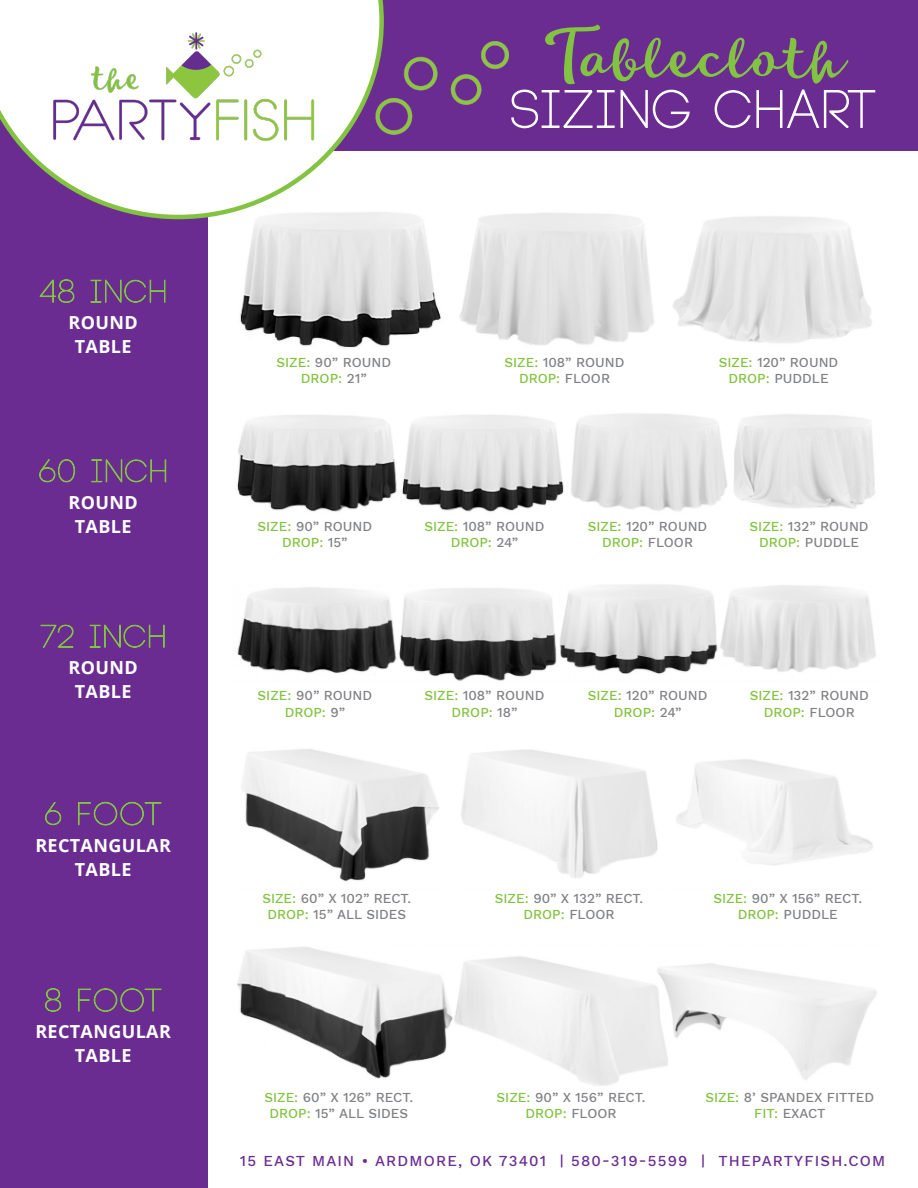
<style>
.page{position:relative;width:918px;height:1188px;background:#fff}
.page>*{position:absolute;margin:0;border:0;box-sizing:border-box;transform-origin:0 0}
.t1{font:59.7px "Lifehack";color:#82c341}
.t2{font:700 18px "Open Sans";letter-spacing:.02em;color:#fff}
.t3{font:500 15px "Work Sans";letter-spacing:.08em;color:#6a2c91}
.t4{font:500 13.5px "Work Sans";color:#808285}
.t5{font:500 13.5px "Work Sans";color:#82c341}
.s1{color:#82c341}
.s2{color:#808285}
</style>
<div class="page">
<img style="left:240px;top:212px;width:632px;height:136px">
<img style="left:237px;top:413px;width:638px;height:99px">
<img style="left:237px;top:584px;width:639px;height:97px">
<img style="left:241px;top:749px;width:632px;height:133px">
<img style="left:237px;top:947px;width:640px;height:139px">
<div style="left:310px;top:0;width:608px;height:150px;background:#6a2c91"></div>
<div style="left:0;top:5px;width:208px;height:1183px;background:#6a2c91"></div>
<svg style="left:0;top:0;width:384px;height:219px"></svg>
<img style="left:43px;top:24px;width:283px;height:119px">
<svg style="left:520px;top:89px;width:170px;height:40px"></svg>
<svg style="left:714px;top:89px;width:162px;height:39px"></svg>
<img style="left:364px;top:34px;width:156px;height:107px">
<svg style="left:39px;top:279px;width:36px;height:24px"></svg>
<svg style="left:90px;top:279px;width:76px;height:24px"></svg>
<svg style="left:39px;top:459px;width:36px;height:24px"></svg>
<svg style="left:91px;top:459px;width:75px;height:24px"></svg>
<svg style="left:40px;top:624px;width:34px;height:24px"></svg>
<svg style="left:90px;top:624px;width:75px;height:24px"></svg>
<svg style="left:45px;top:802px;width:17px;height:23px"></svg>
<svg style="left:78px;top:802px;width:84px;height:24px"></svg>
<svg style="left:45px;top:988px;width:17px;height:24px"></svg>
<svg style="left:78px;top:988px;width:84px;height:24px"></svg>
<p class="t1" style="left:542px;top:15px;width:304px">Tablecloth</p>
<p class="t2" style="left:69px;top:310px;width:71px">ROUND</p>
<p class="t2" style="left:75px;top:334px;width:58px">TABLE</p>
<p class="t2" style="left:69px;top:490px;width:71px">ROUND</p>
<p class="t2" style="left:75px;top:514px;width:58px">TABLE</p>
<p class="t2" style="left:69px;top:655px;width:71px">ROUND</p>
<p class="t2" style="left:75px;top:679px;width:58px">TABLE</p>
<p class="t2" style="left:35px;top:832px;width:137px">RECTANGULAR</p>
<p class="t2" style="left:75px;top:856px;width:58px">TABLE</p>
<p class="t2" style="left:35px;top:1019px;width:137px">RECTANGULAR</p>
<p class="t2" style="left:75px;top:1043px;width:58px">TABLE</p>
<p class="t4" style="left:276px;top:355px;width:116px"><span class="s1">SIZE:</span> 90” ROUND</p>
<p class="t5" style="left:301px;top:371px;width:67px">DROP: <span class="s2">21”</span></p>
<p class="t4" style="left:505px;top:355px;width:122px"><span class="s1">SIZE:</span> 108” ROUND</p>
<p class="t5" style="left:519px;top:371px;width:93px">DROP: <span class="s2">FLOOR</span></p>
<p class="t4" style="left:719px;top:355px;width:121px"><span class="s1">SIZE:</span> 120” ROUND</p>
<p class="t4" style="left:729px;top:371px;width:102px"><span class="s1">DROP:</span> PUDDLE</p>
<p class="t4" style="left:258px;top:518px;width:116px"><span class="s1">SIZE:</span> 90” ROUND</p>
<p class="t5" style="left:282px;top:534px;width:67px">DROP: <span class="s2">15”</span></p>
<p class="t4" style="left:424px;top:518px;width:122px"><span class="s1">SIZE:</span> 108” ROUND</p>
<p class="t5" style="left:451px;top:534px;width:69px">DROP: <span class="s2">24”</span></p>
<p class="t4" style="left:588px;top:518px;width:121px"><span class="s1">SIZE:</span> 120” ROUND</p>
<p class="t5" style="left:602px;top:534px;width:93px">DROP: <span class="s2">FLOOR</span></p>
<p class="t4" style="left:750px;top:518px;width:121px"><span class="s1">SIZE:</span> 132” ROUND</p>
<p class="t4" style="left:759px;top:534px;width:102px"><span class="s1">DROP:</span> PUDDLE</p>
<p class="t4" style="left:258px;top:688px;width:116px"><span class="s1">SIZE:</span> 90” ROUND</p>
<p class="t5" style="left:285px;top:704px;width:62px">DROP: <span class="s2">9”</span></p>
<p class="t4" style="left:425px;top:688px;width:122px"><span class="s1">SIZE:</span> 108” ROUND</p>
<p class="t5" style="left:452px;top:704px;width:68px">DROP: <span class="s2">18”</span></p>
<p class="t4" style="left:588px;top:688px;width:121px"><span class="s1">SIZE:</span> 120” ROUND</p>
<p class="t5" style="left:614px;top:704px;width:69px">DROP: <span class="s2">24”</span></p>
<p class="t4" style="left:750px;top:688px;width:121px"><span class="s1">SIZE:</span> 132” ROUND</p>
<p class="t5" style="left:764px;top:704px;width:93px">DROP: <span class="s2">FLOOR</span></p>
<p class="t4" style="left:262px;top:890px;width:150px"><span class="s1">SIZE:</span> 60” X 102” RECT.</p>
<p class="t4" style="left:268px;top:906px;width:140px"><span class="s1">DROP:</span> 15” ALL SIDES</p>
<p class="t4" style="left:264px;top:1089px;width:150px"><span class="s1">SIZE:</span> 60” X 126” RECT.</p>
<p class="t4" style="left:269px;top:1105px;width:140px"><span class="s1">DROP:</span> 15” ALL SIDES</p>
<p class="t4" style="left:495px;top:890px;width:150px"><span class="s1">SIZE:</span> 90” X 132” RECT.</p>
<p class="t5" style="left:524px;top:906px;width:93px">DROP: <span class="s2">FLOOR</span></p>
<p class="t4" style="left:713px;top:890px;width:150px"><span class="s1">SIZE:</span> 90” X 156” RECT.</p>
<p class="t4" style="left:738px;top:906px;width:102px"><span class="s1">DROP:</span> PUDDLE</p>
<p class="t4" style="left:497px;top:1089px;width:150px"><span class="s1">SIZE:</span> 90” X 156” RECT.</p>
<p class="t5" style="left:525px;top:1105px;width:93px">DROP: <span class="s2">FLOOR</span></p>
<p class="t4" style="left:705px;top:1089px;width:170px"><span class="s1">SIZE:</span> 8’ SPANDEX FITTED</p>
<p class="t4" style="left:754px;top:1105px;width:73px"><span class="s1">FIT:</span> EXACT</p>
<p class="t3" style="left:240px;top:1152px;width:647px">15 EAST MAIN • ARDMORE, OK 73401 | 580-319-5599 | THEPARTYFISH.COM</p>
</div>
